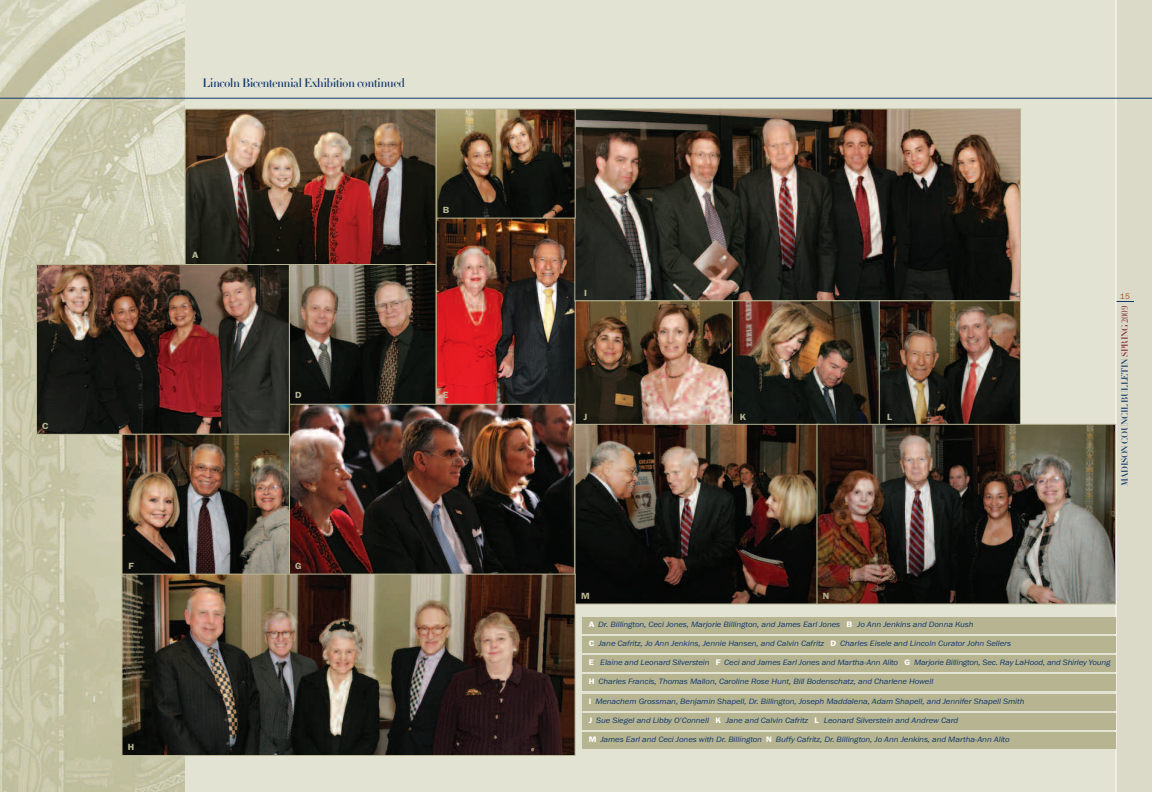
<style>
.page{position:relative;width:1152px;height:792px;background:#fff}
.page>*{position:absolute;margin:0;border:0;box-sizing:border-box;transform-origin:0 0}
.t1{font:12px "Didot LT Std Headline";letter-spacing:-.05em;color:#11386d}
.t2{font:9px "Didot LT Std Headline";letter-spacing:-.05em;color:#11386d}
.t3{font:600 9px "ITC Franklin Gothic Std";color:#b6b491;scale:1.1 1}
.t4{font:italic 8px "Franklin Gothic";letter-spacing:-.01em;color:#11386d;scale:1.1 1}
.t5{font:8px "ITC Franklin Gothic Std";color:#a84c13}
.s1{color:#892c3a}
.s2{font-family:"ITC Franklin Gothic Std";font-weight:600;font-style:normal;color:#fff}
</style>
<div class="page">
<div style="left:0;top:0;width:1116px;height:792px;background:#e3e3d4"></div>
<img style="left:0;top:0;width:184px;height:792px">
<div style="left:1116px;top:0;width:36px;height:792px;background:#dbdac8"></div>
<svg style="left:1117px;top:301px;width:17px;height:1px"></svg>
<hr style="left:1116px;top:0;width:1px;height:792px;background:#fff">
<hr style="left:0;top:98px;width:1152px;height:1px;background:#11386d">
<img style="left:438px;top:219px;width:136px;height:184px">
<div style="left:436px;top:217px;width:140px;height:188px;border:1px solid #b6b491"></div>
<img style="left:576px;top:110px;width:443px;height:190px">
<img style="left:438px;top:111px;width:136px;height:106px">
<div style="left:436px;top:109px;width:140px;height:110px;border:1px solid #b6b491"></div>
<img style="left:187px;top:111px;width:247px;height:153px">
<div style="left:185px;top:109px;width:251px;height:157px;border:1px solid #b6b491"></div>
<img style="left:38px;top:266px;width:250px;height:167px">
<div style="left:36px;top:264px;width:254px;height:171px;border:1px solid #b6b491"></div>
<div style="left:583px;top:617px;width:533px;height:17px;background:#b6b491"></div>
<div style="left:583px;top:675px;width:533px;height:16px;background:#b6b491"></div>
<div style="left:583px;top:713px;width:533px;height:16px;background:#b6b491"></div>
<div style="left:583px;top:636px;width:533px;height:16px;background:#b6b491"></div>
<div style="left:583px;top:655px;width:533px;height:17px;background:#b6b491"></div>
<div style="left:583px;top:694px;width:533px;height:16px;background:#b6b491"></div>
<div style="left:583px;top:733px;width:533px;height:16px;background:#b6b491"></div>
<img style="left:291px;top:266px;width:143px;height:137px">
<div style="left:289px;top:264px;width:147px;height:141px;border:1px solid #b6b491"></div>
<img style="left:734px;top:302px;width:144px;height:122px">
<div style="left:732px;top:300px;width:148px;height:126px;border:1px solid #b6b491"></div>
<img style="left:881px;top:302px;width:138px;height:122px">
<div style="left:879px;top:300px;width:142px;height:126px;border:1px solid #b6b491"></div>
<img style="left:577px;top:302px;width:154px;height:122px">
<div style="left:575px;top:300px;width:158px;height:126px;border:1px solid #b6b491"></div>
<img style="left:576px;top:426px;width:240px;height:177px">
<div style="left:574px;top:424px;width:246px;height:181px;border:1px solid #b6b491"></div>
<img style="left:818px;top:426px;width:296px;height:177px">
<div style="left:816px;top:424px;width:300px;height:181px;border:1px solid #b6b491"></div>
<img style="left:124px;top:436px;width:164px;height:137px">
<div style="left:122px;top:434px;width:168px;height:141px;border:1px solid #b6b491"></div>
<img style="left:291px;top:406px;width:282px;height:167px">
<div style="left:289px;top:404px;width:286px;height:171px;border:1px solid #b6b491"></div>
<img style="left:124px;top:576px;width:450px;height:178px">
<div style="left:122px;top:574px;width:454px;height:182px;border:1px solid #b6b491"></div>
<p class="t3" style="left:42px;top:423px;width:7px">C</p>
<p class="t1" style="left:203px;top:78px;width:204px">Lincoln Bicentennial Exhibition continued</p>
<p class="t3" style="left:192px;top:252px;width:7px">A</p>
<p class="t3" style="left:443px;top:207px;width:7px">B</p>
<p class="t3" style="left:295px;top:392px;width:7px">D</p>
<p class="t3" style="left:443px;top:392px;width:7px">E</p>
<p class="t3" style="left:128px;top:563px;width:6px">F</p>
<p class="t3" style="left:295px;top:563px;width:7px">G</p>
<p class="t3" style="left:128px;top:744px;width:7px">H</p>
<p class="t3" style="left:584px;top:289px;width:4px">I</p>
<p class="t3" style="left:584px;top:414px;width:5px">J</p>
<p class="t3" style="left:740px;top:414px;width:7px">K</p>
<p class="t3" style="left:887px;top:414px;width:6px">L</p>
<p class="t5" style="left:1120px;top:294px;width:11px">15</p>
<p class="t2" style="left:1121px;top:486px;width:182px;rotate:-90deg">MADISON COUNCIL BULLETIN <span class="s1">SPRING 2009</span></p>
<p class="t3" style="left:581px;top:593px;width:9px">M</p>
<p class="t3" style="left:823px;top:593px;width:7px">N</p>
<p class="t4" style="left:589px;top:620px;width:351px"><span class="s2">A</span> Dr. Billington, Ceci Jones, Marjorie Billington, and James Earl Jones <span class="s2">B</span> Jo Ann Jenkins and Donna Kush</p>
<p class="t4" style="left:589px;top:638px;width:386px"><span class="s2">C</span> Jane Cafritz, Jo Ann Jenkins, Jennie Hansen, and Calvin Cafritz <span class="s2">D</span> Charles Eisele and Lincoln Curator John Sellers</p>
<p class="t4" style="left:589px;top:658px;width:476px"><span class="s2">E</span> Elaine and Leonard Silverstein <span class="s2">F</span> Ceci and James Earl Jones and Martha-Ann Alito <span class="s2">G</span> Marjorie Billington, Sec. Ray LaHood, and Shirley Young</p>
<p class="t4" style="left:589px;top:696px;width:398px"><span class="s2">I</span> Menachem Grossman, Benjamin Shapell, Dr. Billington, Joseph Maddalena, Adam Shapell, and Jennifer Shapell Smith</p>
<p class="t4" style="left:589px;top:735px;width:384px"><span class="s2">M</span> James Earl and Ceci Jones with Dr. Billington <span class="s2">N</span> Buffy Cafritz, Dr. Billington, Jo Ann Jenkins, and Martha-Ann Alito</p>
<p class="t4" style="left:589px;top:677px;width:315px"><span class="s2">H</span> Charles Francis, Thomas Mallon, Caroline Rose Hunt, Bill Bodenschatz, and Charlene Howell</p>
<p class="t4" style="left:589px;top:715px;width:337px"><span class="s2">J</span> Sue Siegel and Libby O’Connell <span class="s2">K</span> Jane and Calvin Cafritz <span class="s2">L</span> Leonard Silverstein and Andrew Card</p>
</div>
